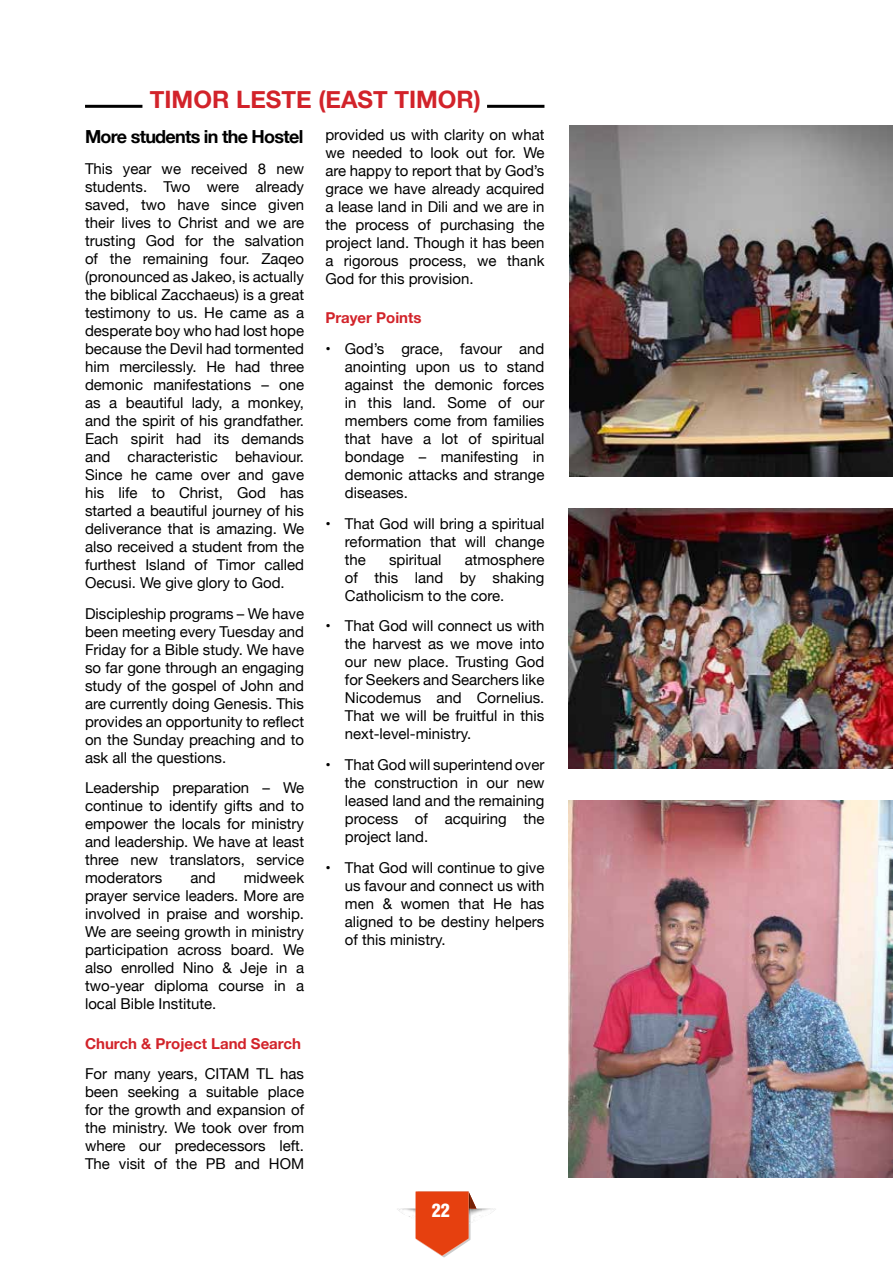
<style>
.page{position:relative;width:893px;height:1263px;background:#fff}
.page>*{position:absolute;margin:0;border:0;box-sizing:border-box;transform-origin:0 0}
.t1{font:700 24px "Helvetica Neue";color:#d2232a}
.t2{font:700 18px "Helvetica Neue";letter-spacing:-.04em;color:#000}
.t3{font:900 condensed 18px "Helvetica";color:#fff}
.t4{font:15px/18px "Helvetica Neue";color:#000;text-align:justify}
.t5{font:700 15px "Helvetica Neue";color:#d2232a}
</style>
<div class="page">
<img style="left:397px;top:1208px;width:99px;height:15px">
<svg style="left:416px;top:1191px;width:60px;height:66px"></svg>
<hr style="left:85px;top:105px;width:57px;height:3px;background:#000">
<hr style="left:487px;top:105px;width:57px;height:3px;background:#000">
<img style="left:570px;top:125px;width:323px;height:351px">
<img style="left:569px;top:508px;width:324px;height:261px">
<img style="left:569px;top:800px;width:324px;height:378px">
<h1 class="t1" style="left:150px;top:81px;width:333px">TIMOR LESTE (EAST TIMOR)</h1>
<p class="t2" style="left:85px;top:122px;width:220px">More students in the Hostel</p>
<p class="t4" style="left:85px;top:160px;width:221px">This year we received 8 new students. Two were already saved, two have since given their lives to Christ and we are trusting God for the salvation of the remaining four. Zaqeo (pronounced as Jakeo, is actually the biblical Zacchaeus) is a great testimony to us. He came as a desperate boy who had lost hope because the Devil had tormented him mercilessly. He had three demonic manifestations – one as a beautiful lady, a monkey, and the spirit of his grandfather.<br>Each spirit had its demands and characteristic behaviour.<br>Since he came over and gave his life to Christ, God has started a beautiful journey of his deliverance that is amazing. We also received a student from the furthest Island of Timor called Oecusi. We give glory to God.</p>
<p class="t4" style="left:85px;top:605px;width:221px">Discipleship programs – We have been meeting every Tuesday and Friday for a Bible study. We have so far gone through an engaging study of the gospel of John and are currently doing Genesis. This provides an opportunity to reflect on the Sunday preaching and to ask all the questions.</p>
<p class="t4" style="left:85px;top:780px;width:221px">Leadership preparation – We continue to identify gifts and to empower the locals for ministry and leadership. We have at least three new translators, service moderators</p>
<p class="t4" style="left:85px;top:870px;width:221px;text-indent:159px">midweek prayer service leaders. More are involved in praise and worship.<br>We are seeing growth in ministry participation across board. We also enrolled Nino &amp; Jeje in a two-year diploma course in a local Bible Institute.</p>
<p class="t5" style="left:85px;top:1031px;width:217px">Church &amp; Project Land Search</p>
<p class="t4" style="left:85px;top:1066px;width:221px">For many years, CITAM TL has been seeking a suitable place for the growth and expansion of the ministry. We took over from where our predecessors left.<br>The visit of the PB and HOM</p>
<p class="t4" style="left:190px;top:870px;width:27px">and</p>
<p class="t4" style="left:325px;top:126px;width:221px">provided us with clarity on what we needed to look out for. We are happy to report that by God’s grace we have already acquired a lease land in Dili and we are in the process of purchasing the project land. Though it has been a rigorous process, we thank God for this provision.</p>
<p class="t5" style="left:325px;top:306px;width:98px">Prayer Points</p>
<p class="t4" style="left:345px;top:340px;width:201px;text-indent:-19px">• God’s grace, favour and anointing upon us to stand against the demonic forces in this land. Some of our members come from families that have a lot of spiritual bondage – manifesting in demonic attacks and strange diseases.</p>
<p class="t4" style="left:345px;top:515px;width:201px;text-indent:-19px">• That God will bring a spiritual reformation that will change the</p>
<p class="t4" style="left:345px;top:551px;width:201px;text-indent:120px">atmosphere of this land by shaking Catholicism to the core.</p>
<p class="t4" style="left:345px;top:618px;width:201px;text-indent:-19px">• That God will connect us with the harvest as we move into our new place. Trusting God for Seekers and Searchers like Nicodemus and Cornelius.<br>That we will be fruitful in this next-level-ministry.</p>
<p class="t4" style="left:345px;top:756px;width:201px;text-indent:-19px">• That God will superintend over the construction in our new leased land and the remaining process of acquiring the project land.</p>
<p class="t4" style="left:345px;top:859px;width:201px;text-indent:-19px">• That God will continue to give us favour and connect us with men &amp; women that He has aligned to be destiny helpers of this ministry.</p>
<p class="t4" style="left:389px;top:551px;width:54px">spiritual</p>
<p class="t3" style="left:432px;top:1199px;width:19px">22</p>
</div>
